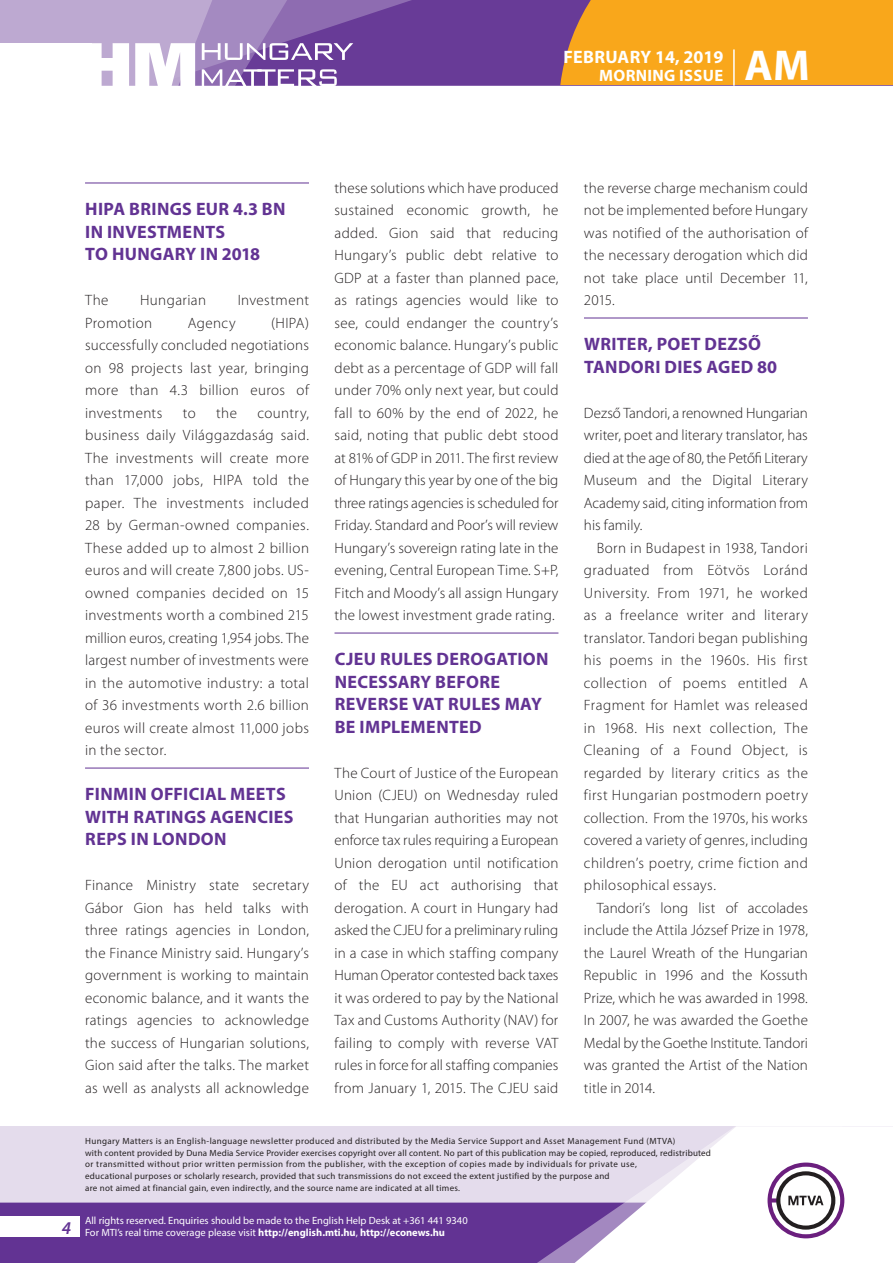
<style>
.page{position:relative;width:893px;height:1263px;background:#fff}
.page>*{position:absolute;margin:0;border:0;box-sizing:border-box;transform-origin:0 0}
.t1{font:700 43.35px "Myriad Pro";color:#fff}
.t2{font:700 18px/22.5px "Myriad Pro";letter-spacing:.02em;color:#623393}
.t3{font:700 18px "Myriad Pro";color:#fff}
.t4{font:italic 600 18px "Myriad Pro";color:#623393}
.t5{font:700 16.5px "Myriad Pro";color:#fff}
.t6{font:300 15px/22.5px "Myriad Pro";letter-spacing:.02em;color:#231f20;text-align:justify}
.t7{font:10.5px/12px "Myriad Pro";color:#fff}
.t8{font:9px/12px "Myriad Pro";letter-spacing:.03em;color:#231f20}
.s1{font-weight:700}
</style>
<div class="page">
<div style="left:0;top:1126px;width:893px;height:137px;background:#e4dcec"></div>
<div style="left:0;top:1202px;width:506px;height:61px;background:#623393"></div>
<svg style="left:506px;top:1202px;width:69px;height:61px;background:#6b3e99"></svg>
<svg style="left:575px;top:1126px;width:318px;height:137px"></svg>
<div style="left:0;top:1216px;width:79px;height:20px;background:#fff"></div>
<div style="left:0;top:0;width:893px;height:85px;background:#683b97"></div>
<div style="left:560px;top:0;width:333px;height:85px;background:#f9a71b"></div>
<hr style="left:733px;top:49px;width:2px;height:37px;background:#fff">
<svg style="left:0;top:0;width:479px;height:86px"></svg>
<hr style="left:85px;top:183px;width:224px;height:1px;background:#623393">
<hr style="left:85px;top:768px;width:224px;height:1px;background:#623393">
<hr style="left:334px;top:633px;width:224px;height:1px;background:#623393">
<hr style="left:584px;top:318px;width:224px;height:1px;background:#623393">
<p class="t3" style="left:563px;top:45px;width:22px">FEBRUARY</p>
<p class="t3" style="left:655px;top:45px;width:70px">14, 2019</p>
<p class="t5" style="left:599px;top:65px;width:12px">MORNING</p>
<p class="t5" style="left:679px;top:65px;width:10px">ISSUE</p>
<h1 class="t1" style="left:745px;top:37px;width:67px">AM</h1>
<p class="t2" style="left:85px;top:197px;width:202px">HIPA BRINGS EUR 4.3 BN<br>IN INVESTMENTS<br>TO HUNGARY IN 2018</p>
<p class="t6" style="left:85px;top:289px;width:25px">The</p>
<p class="t6" style="left:140px;top:289px;width:68px">Hungarian</p>
<p class="t6" style="left:238px;top:289px;width:73px">Investment</p>
<p class="t6" style="left:85px;top:311px;width:69px">Promotion</p>
<p class="t6" style="left:188px;top:311px;width:50px">Agency</p>
<p class="t6" style="left:85px;top:311px;width:225px;text-indent:186px">(HIPA) successfully concluded negotiations on 98 projects last year, bringing more than 4.3 billion euros of investments</p>
<p class="t6" style="left:183px;top:401px;width:14px">to</p>
<p class="t6" style="left:216px;top:401px;width:22px">the</p>
<p class="t6" style="left:85px;top:401px;width:225px;text-indent:172px">country, business daily Világgazdaság said.<br>The investments will create more than 17,000 jobs, HIPA told the paper. The investments included 28 by German-owned companies.<br>These added up to almost 2 billion euros and will create 7,800 jobs. US&shy;owned companies decided on 15 investments worth a combined 215 million euros, creating 1,954 jobs. The largest number of investments were in the automotive industry: a total of 36 investments worth 2.6 billion euros will create almost 11,000 jobs in the sector.</p>
<p class="t2" style="left:85px;top:782px;width:210px">FINMIN OFFICIAL MEETS<br>WITH RATINGS AGENCIES<br>REPS IN LONDON</p>
<p class="t6" style="left:85px;top:874px;width:225px">Finance Ministry state secretary Gábor Gion has held talks with three ratings agencies in London, the Finance Ministry said. Hungary’s government is working to maintain economic balance, and it wants the ratings agencies to acknowledge the success of Hungarian solutions, Gion said after the talks. The market as well as analysts all acknowledge</p>
<p class="t6" style="left:334px;top:176px;width:225px">these solutions which have produced sustained economic growth, he added. Gion said that reducing Hungary’s public debt relative to GDP at a faster than planned pace, as ratings agencies would like to see, could endanger the country’s economic balance. Hungary’s public debt as a percentage of GDP will fall under 70% only next year, but could fall to 60% by the end of 2022, he said, noting that public debt stood at 81% of GDP in 2011. The first review of Hungary this year by one of the big three ratings agencies is scheduled for Friday. Standard and Poor’s will review Hungary’s sovereign rating late in the evening, Central European Time. S+P, Fitch and Moody’s all assign Hungary the lowest investment grade rating.</p>
<p class="t2" style="left:335px;top:647px;width:215px">CJEU RULES DEROGATION<br>NECESSARY BEFORE<br>REVERSE VAT RULES MAY<br>BE IMPLEMENTED</p>
<p class="t6" style="left:334px;top:761px;width:225px">The Court of Justice of the European Union (CJEU) on Wednesday ruled that Hungarian authorities may not enforce tax rules requiring a European Union derogation until notification of the EU act authorising that derogation. A court in Hungary had asked the CJEU for a preliminary ruling in a case in which staffing company Human Operator contested back taxes it was ordered to pay by the National Tax and Customs Authority (NAV) for failing to comply with reverse VAT rules in force for all staffing companies from January 1, 2015. The CJEU said</p>
<p class="t6" style="left:584px;top:176px;width:225px">the reverse charge mechanism could not be implemented before Hungary was notified of the authorisation of the necessary derogation which did not take place until December 11, 2015.</p>
<p class="t2" style="left:584px;top:332px;width:195px">WRITER, POET DEZSŐ<br>TANDORI DIES AGED 80</p>
<p class="t6" style="left:584px;top:401px;width:225px">Dezső Tandori, a renowned Hungarian writer, poet and literary translator, has died at the age of 80, the Petőfi Literary Museum and the Digital Literary Academy said, citing information from his family.</p>
<p class="t6" style="left:584px;top:536px;width:225px;text-indent:13px">Born in Budapest in 1938, Tandori graduated from Eötvös Loránd University. From 1971, he worked as a freelance writer and literary translator. Tandori began publishing his poems in the 1960s. His first collection of poems entitled A Fragment for Hamlet was released in 1968. His next collection, The Cleaning of a Found Object, is regarded by literary critics as the first Hungarian postmodern poetry collection. From the 1970s, his works covered a variety of genres, including children’s poetry, crime fiction and philosophical essays.</p>
<p class="t6" style="left:584px;top:896px;width:225px;text-indent:13px">Tandori’s long list of accolades include the Attila József Prize in 1978, the Laurel Wreath of the Hungarian Republic in 1996 and the Kossuth Prize, which he was awarded in 1998.<br>In 2007, he was awarded the Goethe Medal by the Goethe Institute. Tandori was granted the Artist of the Nation title in 2014.</p>
<p class="t4" style="left:62px;top:1217px;width:11px">4</p>
<p class="t8" style="left:85px;top:1134px;width:627px">Hungary Matters is an English-language newsletter produced and distributed by the Media Service Support and Asset Management Fund (MTVA)<br>with content provided by Duna Media Service Provider exercises copyright over all content. No part of this publication may be copied, reproduced, redistributed or transmitted without prior written permission from the publisher, with the exception of copies made by individuals for private use,<br>educational purposes or scholarly research, provided that such transmissions do not exceed the extent justified by the purpose and<br>are not aimed at financial gain, even indirectly, and the source name are indicated at all times.</p>
<p class="t7" style="left:85px;top:1214px;width:384px">All rights reserved. Enquiries should be made to the English Help Desk at +361 441 9340<br>For MTI’s real time coverage please visit <span class="s1">HTTP://ENGLISH.MTI.HU</span>, <span class="s1">HTTP://ECONEWS.HU</span></p>
</div>
